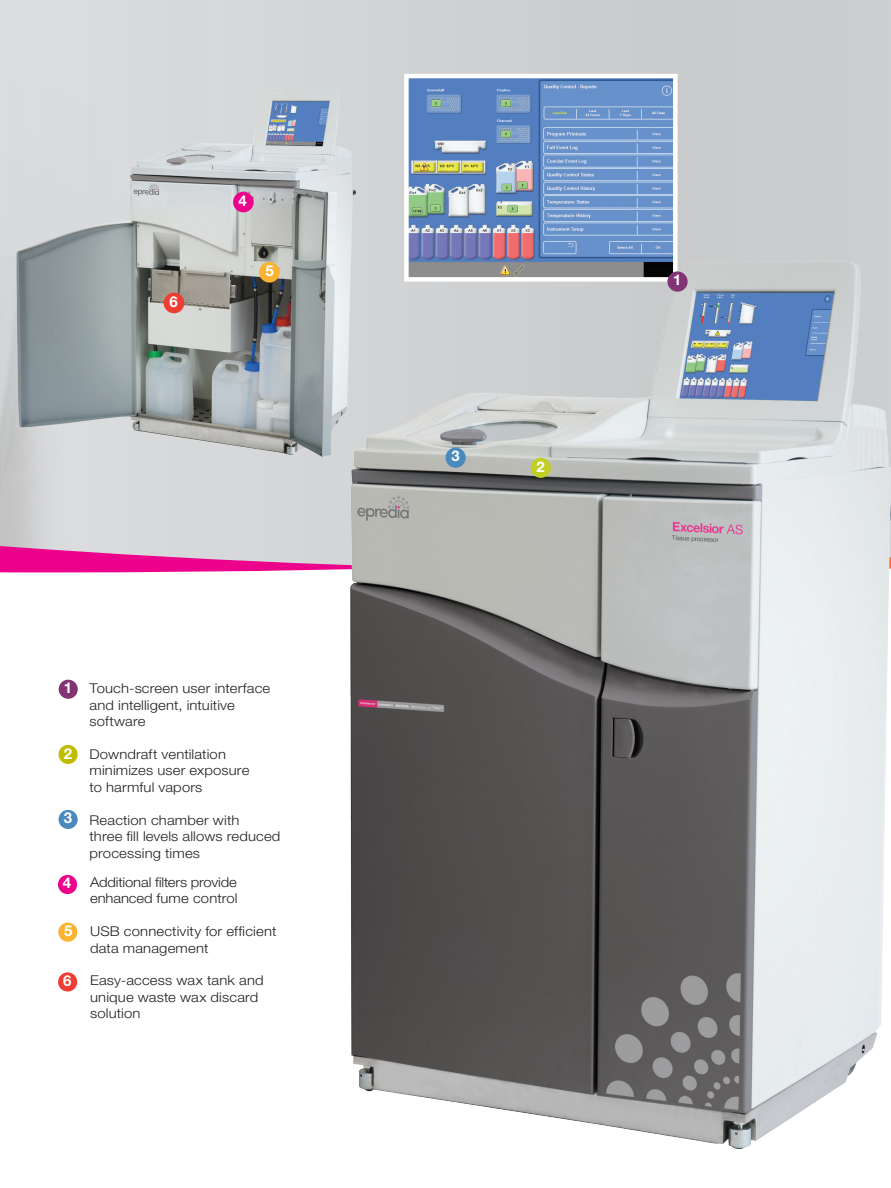
<style>
.page{position:relative;width:891px;height:1188px;background:#fff}
.page>*{position:absolute;margin:0;border:0;box-sizing:border-box;transform-origin:0 0}
.t1{font:700 15px "Helvetica Neue LT Std";color:#fff}
.t2{font:700 14.7px "Helvetica Neue LT Std";color:#fff}
.t3{font:300 13.5px/16.5px "Helvetica Neue LT Std";letter-spacing:.01em;color:#231f20;scale:1.1 1}
.t4{font:300 13.5px/16.5px "Helvetica Neue LT Std";letter-spacing:-.01em;color:#231f20;scale:1.1 1}
</style>
<div class="page">
<svg style="left:225px;top:0;width:666px;height:571px;background:#ceced0"></svg>
<img style="left:0;top:0;width:225px;height:571px">
<img style="left:409px;top:79px;width:264px;height:145px">
<div style="left:404px;top:74px;width:274px;height:208px;border:4px solid #fff"></div>
<div style="left:58px;top:679px;width:21px;height:21px;background:#833475;border-radius:50%"></div>
<div style="left:57px;top:678px;width:22px;height:22px;border:2px solid #fff;border-radius:50%"></div>
<div style="left:58px;top:744px;width:20px;height:21px;background:#c0bc00;border-radius:50%"></div>
<div style="left:57px;top:743px;width:22px;height:23px;border:2px solid #fff;border-radius:50%"></div>
<div style="left:58px;top:809px;width:20px;height:21px;background:#4a89be;border-radius:50%"></div>
<div style="left:57px;top:808px;width:22px;height:23px;border:2px solid #fff;border-radius:50%"></div>
<div style="left:57px;top:922px;width:21px;height:20px;background:#f8b432;border-radius:50%"></div>
<div style="left:57px;top:921px;width:22px;height:22px;border:2px solid #fff;border-radius:50%"></div>
<div style="left:57px;top:972px;width:21px;height:20px;background:#ee3e34;border-radius:50%"></div>
<div style="left:57px;top:971px;width:22px;height:22px;border:2px solid #fff;border-radius:50%"></div>
<div style="left:57px;top:874px;width:21px;height:21px;background:#ed028c;border-radius:50%"></div>
<div style="left:56px;top:873px;width:23px;height:23px;border:2px solid #fff;border-radius:50%"></div>
<img style="left:17px;top:89px;width:339px;height:368px">
<div style="left:164px;top:293px;width:20px;height:20px;background:#ee3e34;border-radius:50%"></div>
<div style="left:233px;top:192px;width:21px;height:20px;background:#ed028c;border-radius:50%"></div>
<div style="left:259px;top:262px;width:21px;height:21px;background:#f8b432;border-radius:50%"></div>
<img style="left:271px;top:224px;width:620px;height:925px">
<div style="left:445px;top:448px;width:21px;height:20px;background:#4a89be;border-radius:50%"></div>
<div style="left:531px;top:458px;width:20px;height:20px;background:#c1ce23;border-radius:50%"></div>
<div style="left:667px;top:271px;width:21px;height:21px;background:#833475;border-radius:50%"></div>
<p class="t1" style="left:170px;top:293px;width:10px">6</p>
<p class="t1" style="left:239px;top:191px;width:10px">4</p>
<p class="t1" style="left:266px;top:262px;width:10px">5</p>
<p class="t1" style="left:64px;top:679px;width:10px">1</p>
<p class="t1" style="left:64px;top:744px;width:10px">2</p>
<p class="t1" style="left:64px;top:809px;width:10px">3</p>
<p class="t1" style="left:63px;top:874px;width:10px">4</p>
<p class="t1" style="left:64px;top:922px;width:10px">5</p>
<p class="t1" style="left:63px;top:972px;width:10px">6</p>
<p class="t3" style="left:90px;top:680px;width:166px">Touch-screen user interface and intelligent, intuitive software</p>
<p class="t3" style="left:90px;top:746px;width:147px">Downdraft ventilation minimizes user exposure to harmful vapors</p>
<p class="t3" style="left:90px;top:811px;width:175px">Reaction chamber with<br>three fill levels allows reduced processing times</p>
<p class="t4" style="left:90px;top:874px;width:136px">Additional filters provide enhanced fume control</p>
<p class="t3" style="left:90px;top:923px;width:171px">USB connectivity for efficient data management</p>
<p class="t3" style="left:90px;top:972px;width:159px">Easy-access wax tank and unique waste wax discard solution</p>
<p class="t2" style="left:451px;top:447px;width:10px">3</p>
<p class="t2" style="left:537px;top:458px;width:10px">2</p>
<p class="t2" style="left:673px;top:271px;width:10px">1</p>
</div>
